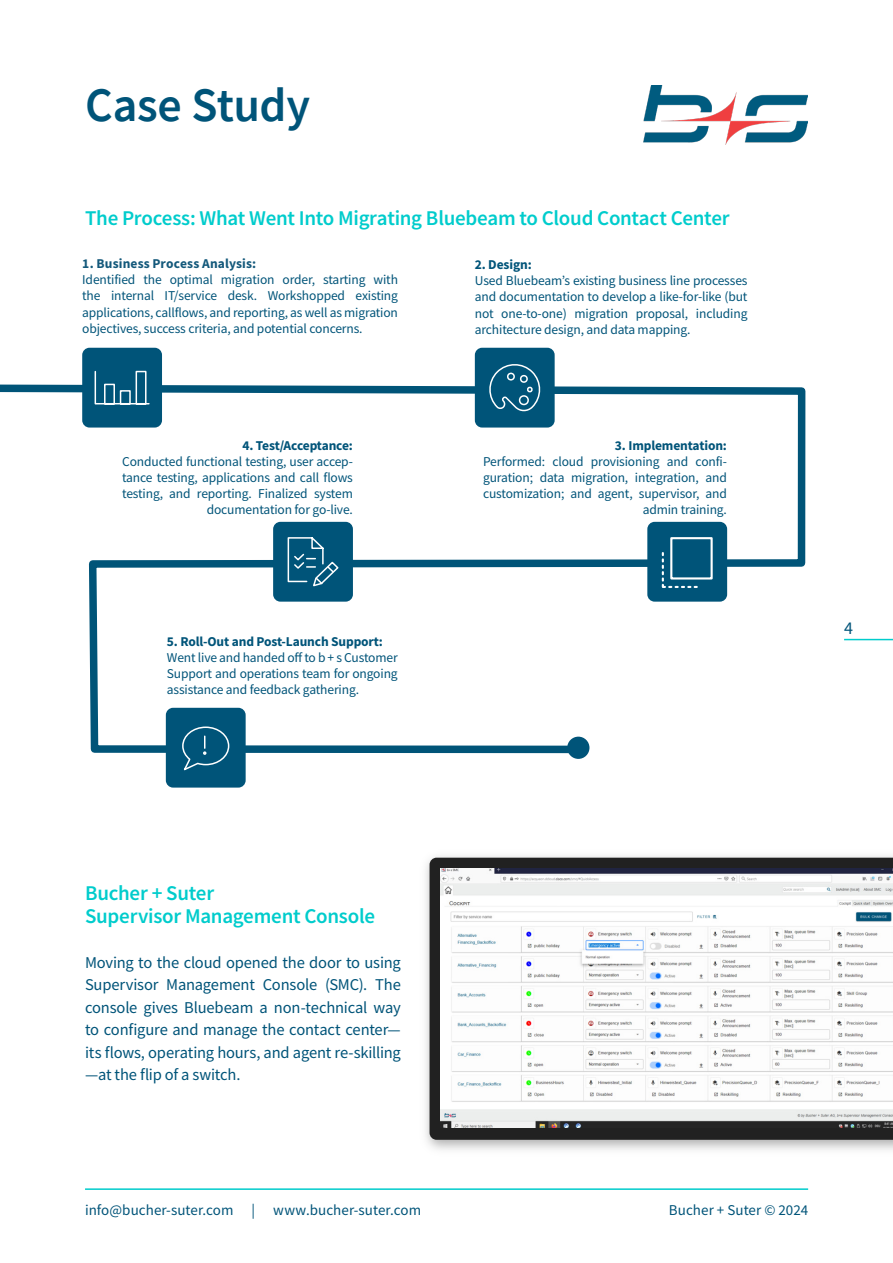
<style>
.page{position:relative;width:893px;height:1263px;background:#fff}
.page>*{position:absolute;margin:0;border:0;box-sizing:border-box;transform-origin:0 0}
.t1{font:600 48px "Source Sans Pro";letter-spacing:-.01em;color:#005479}
.t2{font:600 21px/22.5px "Source Sans Pro";letter-spacing:-.015em;color:#0cc}
.t3{font:18px "Source Sans Pro";color:#005479}
.t4{font:16.5px/22.5px "Source Sans Pro";letter-spacing:-.015em;color:#005479;text-align:justify}
.t5{font:15px "Source Sans Pro";letter-spacing:.005em;color:#005479}
.t6{font:13.5px/16.2px "Source Sans Pro";letter-spacing:-.01em;color:#005479;text-align:justify}
.t7{font:700 13.5px "Source Sans Pro";letter-spacing:-.01em;color:#005479}
.t8{font:700 13.5px "Source Sans Pro";letter-spacing:.01em;color:#14597b}
.t9{font:700 13.5px "Source Sans Pro";letter-spacing:-.03em;color:#005479}
</style>
<div class="page">
<hr style="left:844px;top:639px;width:49px;height:1px;background:#0cc">
<hr style="left:85px;top:1188px;width:723px;height:2px;background:#0cc">
<svg style="left:0;top:381px;width:806px;height:376px"></svg>
<img style="left:425px;top:856px;width:468px;height:294px">
<svg style="left:430px;top:858px;width:463px;height:282px;background:#232324"></svg>
<div style="left:567px;top:737px;width:22px;height:22px;background:#005479;border-radius:50%"></div>
<div style="left:82px;top:348px;width:80px;height:79px;background:#005479;border-radius:7px"></div>
<div style="left:475px;top:348px;width:80px;height:79px;background:#005479;border-radius:7px"></div>
<div style="left:273px;top:522px;width:80px;height:80px;background:#005479;border-radius:7px"></div>
<div style="left:166px;top:708px;width:80px;height:79px;background:#005479;border-radius:7px"></div>
<div style="left:647px;top:522px;width:80px;height:80px;background:#005479;border-radius:7px"></div>
<svg style="left:489px;top:364px;width:52px;height:48px"></svg>
<svg style="left:661px;top:537px;width:52px;height:51px"></svg>
<svg style="left:287px;top:537px;width:52px;height:50px"></svg>
<svg style="left:182px;top:726px;width:48px;height:45px"></svg>
<svg style="left:94px;top:370px;width:56px;height:35px"></svg>
<img style="left:440px;top:869px;width:453px;height:259px">
<img style="left:643px;top:85px;width:165px;height:59px">
<h1 class="t1" style="left:85px;top:74px;width:227px">Case Study</h1>
<h2 class="t2" style="left:85px;top:207px;width:646px">The Process: What Went Into Migrating Bluebeam to Cloud Contact Center</h2>
<p class="t8" style="left:82px;top:254px;width:176px">1. Business Process Analysis:</p>
<p class="t6" style="left:82px;top:271px;width:317px">Identified the optimal migration order, starting with the internal IT/service desk. Workshopped existing applications, callflows, and reporting, as well as migration objectives, success criteria, and potential concerns.</p>
<p class="t9" style="left:242px;top:436px;width:112px">4. Test/Acceptance:</p>
<p class="t6" style="left:122px;top:453px;width:232px;text-align:right">Conducted functional testing, user accep&shy;tance testing, applications and call flows testing, and reporting. Finalized system documentation for go-live.</p>
<p class="t7" style="left:167px;top:632px;width:218px">5. Roll-Out and Post-Launch Support:</p>
<p class="t6" style="left:167px;top:649px;width:232px">Went live and handed off to b + s Customer Support and operations team for ongoing assistance and feedback gathering.</p>
<p class="t7" style="left:475px;top:255px;width:58px">2. Design:</p>
<p class="t6" style="left:475px;top:273px;width:274px">Used Bluebeam’s existing business line processes and documentation to develop a like-for-like (but not one-to-one) migration proposal, including architecture design, and data mapping.</p>
<p class="t7" style="left:615px;top:436px;width:114px">3. Implementation:</p>
<p class="t6" style="left:483px;top:453px;width:245px;text-align:right">Performed: cloud provisioning and confi&shy;guration; data migration, integration, and customization; and agent, supervisor, and admin training.</p>
<h3 class="t3" style="left:844px;top:617px;width:10px">4</h3>
<h2 class="t2" style="left:85px;top:882px;width:291px">Bucher + Suter<br>Supervisor Management Console</h2>
<p class="t4" style="left:85px;top:951px;width:317px">Moving to the cloud opened the door to using Supervisor Management Console (SMC). The console gives Bluebeam a non-technical way to configure and manage the contact center— its flows, operating hours, and agent re-skilling —at the flip of a switch.</p>
<p class="t5" style="left:85px;top:1200px;width:338px">info@bucher-suter.com | www.bucher-suter.com</p>
<p class="t5" style="left:669px;top:1200px;width:141px">Bucher + Suter © 2024</p>
</div>
